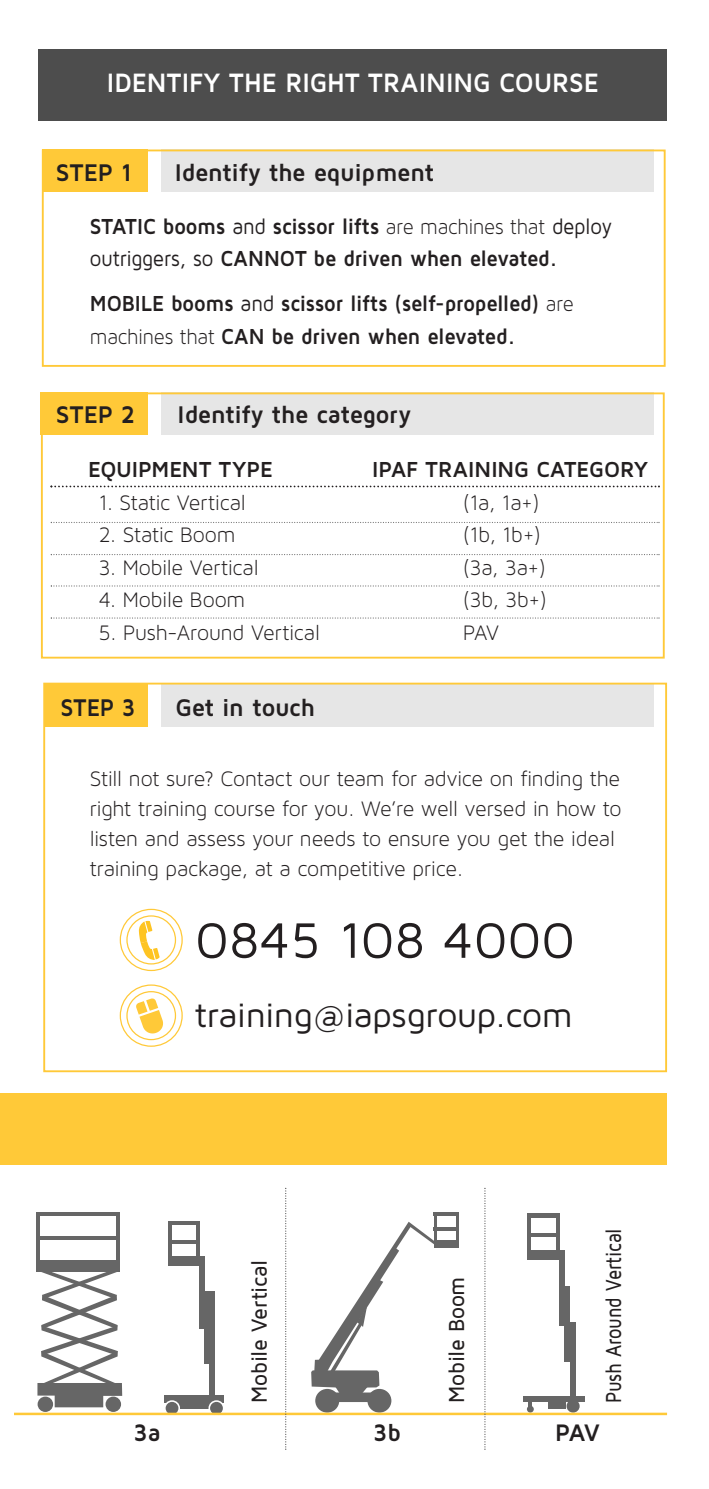
<style>
.page{position:relative;width:709px;height:1489px;background:#fff}
.page>*{position:absolute;margin:0;border:0;box-sizing:border-box;transform-origin:0 0}
.t1{font:51.5px "Maven Pro";color:#231f20}
.t2{font:35px "Maven Pro";letter-spacing:-.015em;color:#231f20}
.t3{font:700 27.5px "Maven Pro";color:#fff;scale:.93 1}
.t4{font:700 25px "Maven Pro";letter-spacing:-.01em;color:#231f20;scale:.96 1}
.t5{font:700 25px "Maven Pro";letter-spacing:-.01em;color:#231f20;scale:.91 1}
.t6{font:700 24.75px "Maven Pro";letter-spacing:-.02em;color:#231f20;scale:.96 1}
.t7{font:22.5px/30px "Maven Pro Light 300";letter-spacing:-.005em;color:#231f20;scale:.96 1}
.t8{font:700 22.5px/32.5px "Maven Pro";letter-spacing:-.01em;color:#231f20;scale:.91 1}
.t9{font:700 22.5px "Maven Pro";letter-spacing:-.01em;color:#231f20;scale:.96 1}
.t10{font:500 22.5px "Maven Pro";letter-spacing:-.015em;color:#231f20;scale:.94 1}
.t11{font:500 22.5px "Maven Pro";letter-spacing:-.015em;color:#231f20;scale:.82 1}
.s1{font-weight:400}
.s2{font-family:"Maven Pro Light 300";font-weight:400}
</style>
<div class="page">
<div style="left:120px;top:908px;width:63px;height:63px;border:3px solid #ffc938;border-radius:50%"></div>
<div style="left:164px;top:1395px;width:60px;height:7px;background:#666"></div>
<div style="left:176px;top:1401px;width:38px;height:8px;background:#666"></div>
<div style="left:209px;top:1326px;width:6px;height:72px;background:#666"></div>
<div style="left:168px;top:1256px;width:31px;height:9px;background:#666"></div>
<hr style="left:196px;top:1220px;width:3px;height:36px;background:#666">
<hr style="left:168px;top:1220px;width:4px;height:36px;background:#666">
<svg style="left:172px;top:1240px;width:24px;height:3px"></svg>
<svg style="left:168px;top:1220px;width:31px;height:4px"></svg>
<div style="left:204px;top:1291px;width:11px;height:73px;background:#666"></div>
<div style="left:199px;top:1255px;width:6px;height:73px;background:#666"></div>
<div style="left:165px;top:1400px;width:14px;height:15px;background:#666;border-radius:50%"></div>
<div style="left:164px;top:1400px;width:16px;height:15px;border:2px solid #fff;border-radius:50%"></div>
<div style="left:209px;top:1400px;width:15px;height:15px;background:#666;border-radius:50%"></div>
<div style="left:208px;top:1400px;width:16px;height:15px;border:2px solid #fff;border-radius:50%"></div>
<div style="left:0;top:1093px;width:667px;height:71px;background:#ffc938"></div>
<div style="left:39px;top:49px;width:628px;height:71px;background:#4d4d4d"></div>
<div style="left:42px;top:149px;width:105px;height:43px;background:#ffc938"></div>
<div style="left:44px;top:684px;width:104px;height:42px;background:#ffc938"></div>
<div style="left:41px;top:392px;width:107px;height:43px;background:#ffc938"></div>
<svg style="left:50px;top:485px;width:610px;height:2px"></svg>
<svg style="left:51px;top:522px;width:608px;height:1px"></svg>
<svg style="left:51px;top:554px;width:608px;height:1px"></svg>
<svg style="left:51px;top:585px;width:608px;height:1px"></svg>
<svg style="left:51px;top:617px;width:608px;height:1px"></svg>
<div style="left:126px;top:915px;width:50px;height:49px;border:3px solid #ffc938;border-radius:50%"></div>
<svg style="left:138px;top:920px;width:22px;height:39px"></svg>
<div style="left:120px;top:984px;width:63px;height:62px;border:3px solid #ffc938;border-radius:50%"></div>
<div style="left:126px;top:991px;width:50px;height:49px;border:3px solid #ffc938;border-radius:50%"></div>
<div style="left:161px;top:149px;width:492px;height:43px;background:#e6e6e6"></div>
<div style="left:161px;top:392px;width:492px;height:43px;background:#e6e6e6"></div>
<div style="left:161px;top:684px;width:492px;height:42px;background:#e6e6e6"></div>
<div style="left:38px;top:1396px;width:15px;height:15px;background:#666;border-radius:50%"></div>
<div style="left:106px;top:1396px;width:15px;height:15px;background:#666;border-radius:50%"></div>
<div style="left:37px;top:1260px;width:83px;height:12px;background:#666"></div>
<hr style="left:37px;top:1236px;width:83px;height:4px;background:#666">
<svg style="left:40px;top:1212px;width:76px;height:3px"></svg>
<hr style="left:37px;top:1211px;width:3px;height:49px;background:#666">
<hr style="left:116px;top:1211px;width:4px;height:49px;background:#666">
<svg style="left:37px;top:1272px;width:85px;height:135px"></svg>
<div style="left:315px;top:1388px;width:24px;height:24px;background:#666;border-radius:50%"></div>
<div style="left:367px;top:1388px;width:24px;height:24px;background:#666;border-radius:50%"></div>
<div style="left:434px;top:1240px;width:24px;height:7px;background:#666"></div>
<hr style="left:434px;top:1212px;width:2px;height:28px;background:#666">
<hr style="left:456px;top:1212px;width:2px;height:28px;background:#666">
<hr style="left:433px;top:1227px;width:25px;height:3px;background:#666">
<hr style="left:433px;top:1212px;width:25px;height:3px;background:#666">
<svg style="left:311px;top:1221px;width:124px;height:180px"></svg>
<div style="left:527px;top:1405px;width:7px;height:7px;background:#666;border-radius:50%"></div>
<div style="left:523px;top:1396px;width:62px;height:5px;background:#666"></div>
<svg style="left:528px;top:1401px;width:4px;height:5px"></svg>
<div style="left:566px;top:1399px;width:13px;height:13px;background:#666;border-radius:50%"></div>
<div style="left:548px;top:1399px;width:17px;height:9px;background:#666"></div>
<div style="left:570px;top:1322px;width:5px;height:75px;background:#666"></div>
<div style="left:527px;top:1250px;width:32px;height:9px;background:#666"></div>
<hr style="left:556px;top:1213px;width:3px;height:37px;background:#666">
<hr style="left:527px;top:1213px;width:4px;height:37px;background:#666">
<hr style="left:527px;top:1233px;width:32px;height:3px;background:#666">
<hr style="left:527px;top:1213px;width:32px;height:4px;background:#666">
<div style="left:564px;top:1286px;width:6px;height:75px;background:#666"></div>
<div style="left:559px;top:1249px;width:6px;height:76px;background:#666"></div>
<hr style="left:0;top:1412px;width:667px;height:2px;background:#ffc938">
<svg style="left:484px;top:1187px;width:1px;height:262px"></svg>
<svg style="left:285px;top:1187px;width:1px;height:262px"></svg>
<svg style="left:136px;top:998px;width:27px;height:35px"></svg>
<div style="left:43px;top:682px;width:624px;height:390px;border:2px solid #ffc938"></div>
<div style="left:41px;top:392px;width:623px;height:266px;border:2px solid #ffc938"></div>
<div style="left:42px;top:149px;width:623px;height:218px;border:2px solid #ffc938"></div>
<div style="left:0;top:1170px;width:13px;height:318px;background:#fff"></div>
<p class="t3" style="left:107px;top:66px;width:530px">IDENTIFY THE RIGHT TRAINING COURSE</p>
<p class="t4" style="left:56px;top:157px;width:81px">STEP 1</p>
<p class="t4" style="left:175px;top:157px;width:271px">Identify the equipment</p>
<p class="t8" style="left:90px;top:209px;width:575px">STATIC booms <span class="s1">and</span> scissor lifts <span class="s2">are machines that</span> <span class="s1">deploy outriggers, so</span> CANNOT be driven when elevated.</p>
<p class="t8" style="left:90px;top:287px;width:533px">MOBILE booms <span class="s1">and</span> scissor lifts (self-propelled) <span class="s2">are machines that</span> CAN be driven when elevated.</p>
<p class="t4" style="left:56px;top:399px;width:84px">STEP 2</p>
<p class="t4" style="left:178px;top:399px;width:245px">Identify the category</p>
<p class="t9" style="left:88px;top:456px;width:194px">EQUIPMENT TYPE</p>
<p class="t9" style="left:372px;top:456px;width:289px">IPAF TRAINING CATEGORY</p>
<p class="t7" style="left:99px;top:489px;width:154px">1. Static Vertical</p>
<p class="t7" style="left:463px;top:489px;width:81px">(1a, 1a+)</p>
<p class="t7" style="left:99px;top:522px;width:144px">2. Static Boom</p>
<p class="t7" style="left:463px;top:522px;width:82px">(1b, 1b+)</p>
<p class="t7" style="left:99px;top:554px;width:168px">3. Mobile Vertical</p>
<p class="t7" style="left:463px;top:554px;width:88px">(3a, 3a+)</p>
<p class="t7" style="left:99px;top:587px;width:154px">4. Mobile Boom</p>
<p class="t7" style="left:463px;top:587px;width:89px">(3b, 3b+)</p>
<p class="t7" style="left:99px;top:619px;width:232px">5. Push-Around Vertical</p>
<p class="t7" style="left:463px;top:619px;width:39px">PAV</p>
<p class="t5" style="left:60px;top:692px;width:84px">STEP 3</p>
<p class="t4" style="left:175px;top:692px;width:147px">Get in touch</p>
<p class="t7" style="left:90px;top:765px;width:555px">Still not sure? Contact our team for advice on finding the right training course for you. We’re well versed in how to listen and assess your needs to ensure you get the ideal training package, at a competitive price.</p>
<h1 class="t1" style="left:195px;top:909px;width:382px">0845 108 4000</h1>
<h2 class="t2" style="left:195px;top:994px;width:380px">training@iapsgroup.com</h2>
<p class="t10" style="left:246px;top:1402px;width:153px;rotate:-90deg">Mobile Vertical</p>
<p class="t10" style="left:443px;top:1402px;width:136px;rotate:-90deg">Mobile Boom</p>
<p class="t11" style="left:600px;top:1402px;width:214px;rotate:-90deg">Push Around Vertical</p>
<p class="t6" style="left:373px;top:1417px;width:31px">3b</p>
<p class="t6" style="left:133px;top:1417px;width:30px">3a</p>
<p class="t6" style="left:555px;top:1417px;width:48px">PAV</p>
</div>
